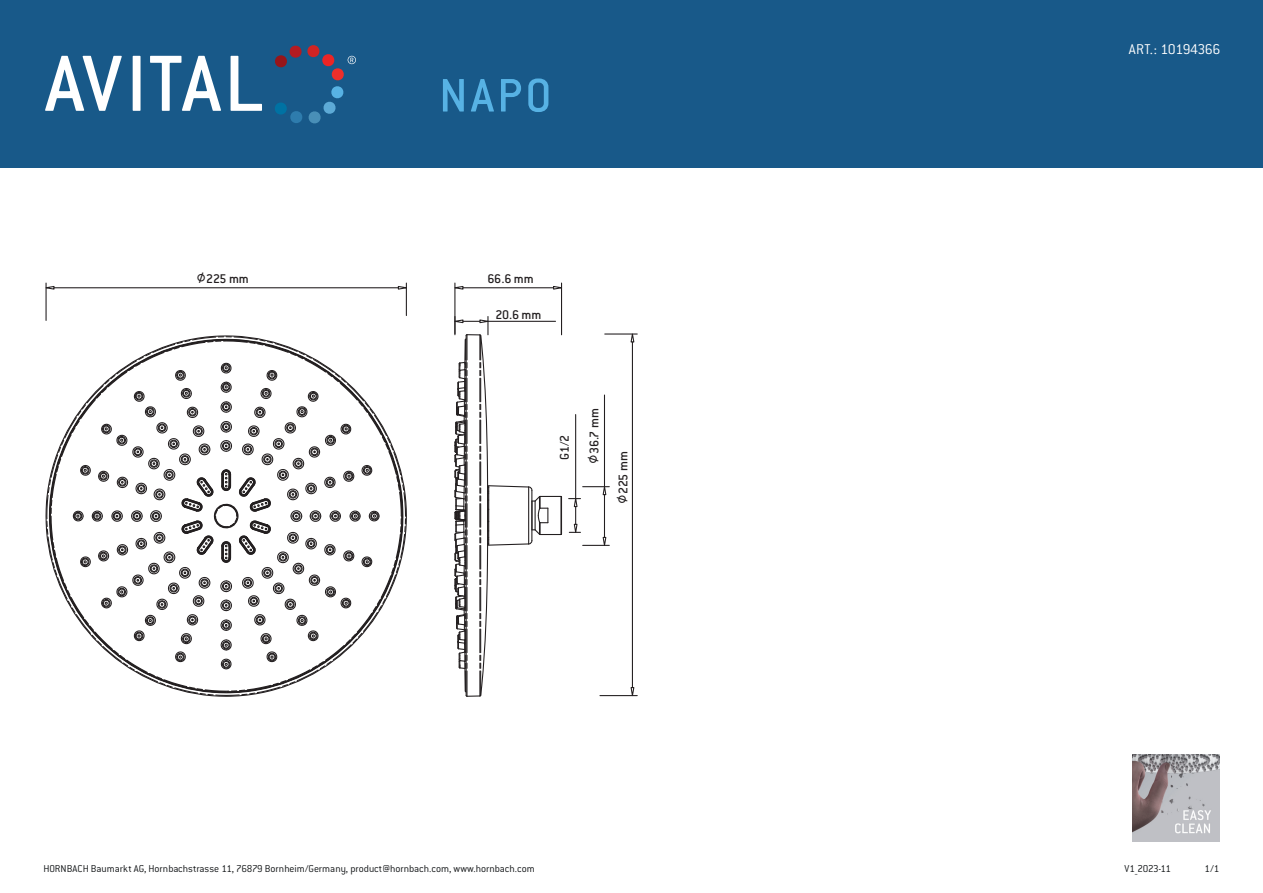
<style>
.page{position:relative;width:1263px;height:893px;background:#fff}
.page>*{position:absolute;margin:0;border:0;box-sizing:border-box;transform-origin:0 0}
.t1{font:51.6px "Conduit ITC Medium";color:#57b2e4}
.t2{font:300 15.6px "Conduit ITC Std";letter-spacing:-.035em;color:#fff}
.t3{font:13.8px/29px "Conduit ITC Medium";color:#231f20}
.t4{font:300 10.95px "Conduit ITC Std";letter-spacing:-.005em;color:#111416}
.s1{font-family:"ISOCPEUR";font-size:16.5px}
</style>
<div class="page">
<div style="left:0;top:0;width:1263px;height:167px;background:#185989"></div>
<svg style="left:45px;top:56px;width:77px;height:55px"></svg>
<div style="left:133px;top:56px;width:8px;height:55px;background:#fff"></div>
<svg style="left:150px;top:56px;width:71px;height:55px"></svg>
<svg style="left:231px;top:56px;width:31px;height:55px"></svg>
<svg style="left:275px;top:45px;width:81px;height:79px"></svg>
<img style="left:1132px;top:755px;width:87px;height:87px">
<hr style="left:46px;top:283px;width:1px;height:37px;background:#231f20">
<hr style="left:406px;top:283px;width:1px;height:33px;background:#231f20">
<hr style="left:54px;top:287px;width:344px;height:1px;background:#231f20">
<svg style="left:45px;top:285px;width:10px;height:5px"></svg>
<svg style="left:397px;top:285px;width:10px;height:5px"></svg>
<svg style="left:45px;top:336px;width:362px;height:360px"></svg>
<hr style="left:561px;top:283px;width:1px;height:52px;background:#231f20">
<hr style="left:454px;top:283px;width:1px;height:51px;background:#231f20">
<hr style="left:463px;top:287px;width:91px;height:1px;background:#231f20">
<svg style="left:552px;top:285px;width:11px;height:5px"></svg>
<svg style="left:454px;top:285px;width:10px;height:5px"></svg>
<hr style="left:605px;top:333px;width:32px;height:2px;background:#231f20">
<hr style="left:600px;top:695px;width:37px;height:1px;background:#231f20">
<hr style="left:632px;top:342px;width:1px;height:346px;background:#231f20">
<svg style="left:630px;top:333px;width:5px;height:10px"></svg>
<svg style="left:630px;top:686px;width:5px;height:11px"></svg>
<hr style="left:575px;top:415px;width:1px;height:84px;background:#231f20">
<hr style="left:604px;top:395px;width:1px;height:92px;background:#231f20">
<svg style="left:569px;top:480px;width:40px;height:66px"></svg>
<svg style="left:454px;top:316px;width:109px;height:381px"></svg>
<p class="t3" style="left:197px;top:264px;width:54px"><span class="s1">∅</span>225 mm</p>
<h1 class="t1" style="left:439px;top:64px;width:114px">NAPO</h1>
<p class="t3" style="left:488px;top:263px;width:48px">66.6 mm</p>
<p class="t3" style="left:495px;top:299px;width:48px">20.6 mm</p>
<p class="t3" style="left:549px;top:460px;width:27px;rotate:-90deg">G1/2</p>
<p class="t3" style="left:579px;top:504px;width:97px;text-indent:40px;rotate:-90deg"><span class="s1">∅</span>36.7 mm <span class="s1">∅</span>225 mm</p>
<h2 class="t2" style="left:1129px;top:39px;width:93px">ART.: 10194366</h2>
<p class="t4" style="left:44px;top:862px;width:493px">HORNBACH Baumarkt AG, Hornbachstrasse 11, 76879 Bornheim/Germany, product@hornbach.com, www.hornbach.com</p>
<p class="t4" style="left:1124px;top:862px;width:48px">V1_2023-11</p>
<p class="t4" style="left:1204px;top:862px;width:16px">1/1</p>
</div>
